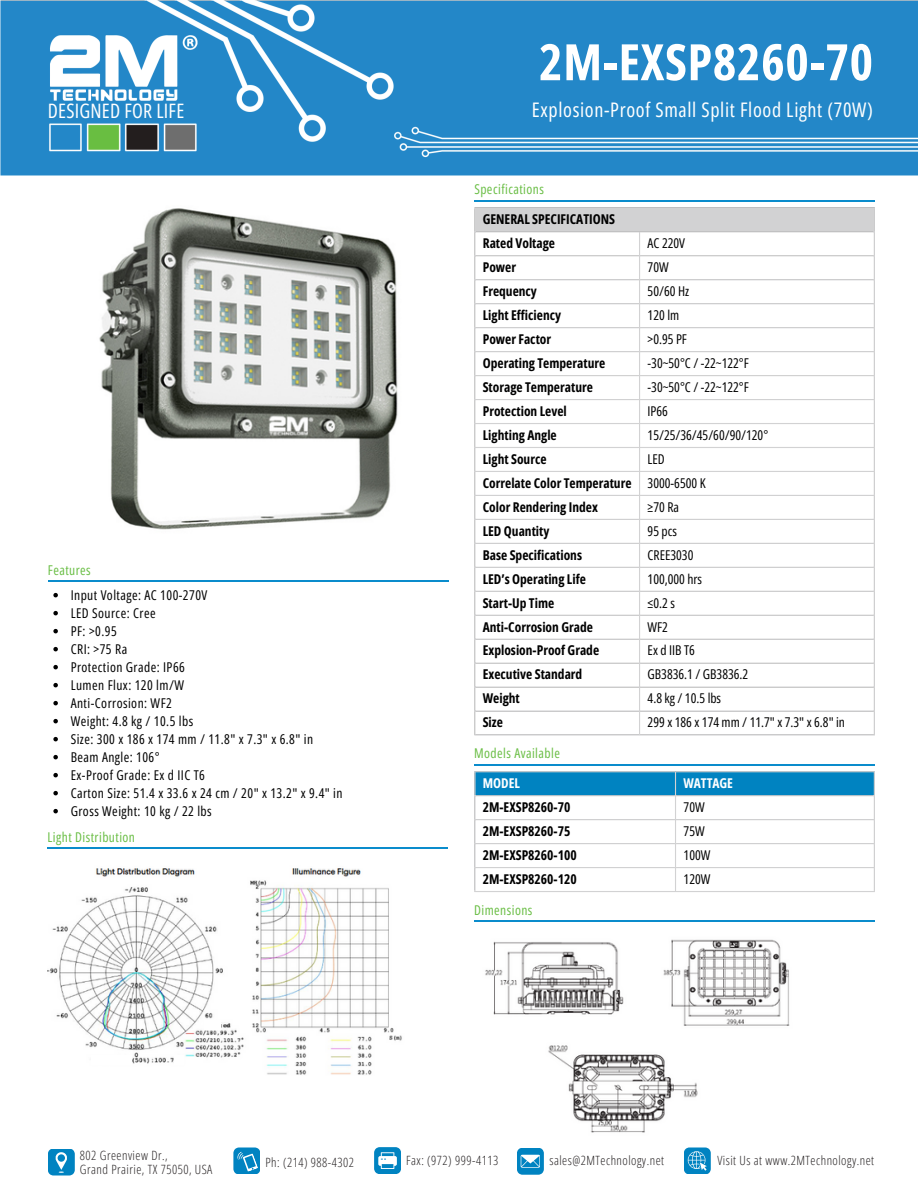
<style>
.page{position:relative;width:918px;height:1188px;background:#fff}
.page>*{position:absolute;margin:0;border:0;box-sizing:border-box;transform-origin:0 0}
.t1{font:700 50.25px "Open Sans Condensed";letter-spacing:.01em;color:#fff}
.t2{font:20.1px "Open Sans Condensed";letter-spacing:.035em;color:#fff}
.t3{font:19.95px "Open Sans Condensed";letter-spacing:.01em;color:#fff}
.t4{font:13.5px "Open Sans Condensed";letter-spacing:.035em;color:#000}
.t5{font:700 13.5px "Open Sans Condensed";color:#000}
.t6{font:13.5px "Open Sans Condensed";color:#000}
.t7{font:13.5px "Open Sans Condensed";letter-spacing:.035em;color:#6abe45}
.t8{font:700 13.5px "Open Sans Condensed";color:#fff}
.t9{font:300 12.75px "Open Sans Condensed";letter-spacing:.04em;color:#231f20}
</style>
<div class="page">
<img style="left:0;top:0;width:918px;height:176px">
<hr style="left:48px;top:580px;width:400px;height:2px;background:#0a8ccc">
<div style="left:475px;top:208px;width:400px;height:24px;background:#d2d2d3"></div>
<hr style="left:474px;top:208px;width:2px;height:526px;background:#d2d2d3">
<hr style="left:639px;top:232px;width:1px;height:502px;background:#d2d2d3">
<hr style="left:874px;top:208px;width:1px;height:526px;background:#d2d2d3">
<hr style="left:474px;top:207px;width:401px;height:1px;background:#d2d2d3">
<hr style="left:474px;top:255px;width:401px;height:1px;background:#d2d2d3">
<hr style="left:474px;top:279px;width:401px;height:1px;background:#d2d2d3">
<hr style="left:474px;top:303px;width:401px;height:1px;background:#d2d2d3">
<hr style="left:474px;top:327px;width:401px;height:1px;background:#d2d2d3">
<hr style="left:474px;top:351px;width:401px;height:1px;background:#d2d2d3">
<hr style="left:474px;top:375px;width:401px;height:1px;background:#d2d2d3">
<hr style="left:474px;top:399px;width:401px;height:1px;background:#d2d2d3">
<hr style="left:474px;top:423px;width:401px;height:1px;background:#d2d2d3">
<hr style="left:474px;top:447px;width:401px;height:1px;background:#d2d2d3">
<hr style="left:474px;top:471px;width:401px;height:1px;background:#d2d2d3">
<hr style="left:474px;top:495px;width:401px;height:1px;background:#d2d2d3">
<hr style="left:474px;top:519px;width:401px;height:1px;background:#d2d2d3">
<hr style="left:474px;top:543px;width:401px;height:1px;background:#d2d2d3">
<hr style="left:474px;top:567px;width:401px;height:1px;background:#d2d2d3">
<hr style="left:474px;top:591px;width:401px;height:1px;background:#d2d2d3">
<hr style="left:474px;top:615px;width:401px;height:1px;background:#d2d2d3">
<hr style="left:474px;top:639px;width:401px;height:1px;background:#d2d2d3">
<hr style="left:474px;top:663px;width:401px;height:1px;background:#d2d2d3">
<hr style="left:474px;top:687px;width:401px;height:1px;background:#d2d2d3">
<hr style="left:474px;top:710px;width:401px;height:2px;background:#d2d2d3">
<hr style="left:474px;top:734px;width:401px;height:2px;background:#d2d2d3">
<hr style="left:48px;top:847px;width:400px;height:2px;background:#0a8ccc">
<hr style="left:474px;top:200px;width:401px;height:2px;background:#0a8ccc">
<hr style="left:474px;top:764px;width:401px;height:2px;background:#0a8ccc">
<hr style="left:474px;top:921px;width:401px;height:1px;background:#0a8ccc">
<img style="left:99px;top:208px;width:299px;height:322px">
<img style="left:485px;top:939px;width:305px;height:194px">
<svg style="left:53px;top:593px;width:5px;height:4px"></svg>
<svg style="left:53px;top:611px;width:5px;height:4px"></svg>
<svg style="left:53px;top:629px;width:5px;height:4px"></svg>
<svg style="left:53px;top:647px;width:5px;height:4px"></svg>
<svg style="left:53px;top:665px;width:5px;height:4px"></svg>
<svg style="left:53px;top:683px;width:5px;height:4px"></svg>
<svg style="left:53px;top:701px;width:5px;height:4px"></svg>
<svg style="left:53px;top:719px;width:5px;height:4px"></svg>
<svg style="left:53px;top:737px;width:5px;height:4px"></svg>
<svg style="left:53px;top:755px;width:5px;height:4px"></svg>
<svg style="left:53px;top:773px;width:5px;height:4px"></svg>
<svg style="left:53px;top:791px;width:5px;height:4px"></svg>
<svg style="left:53px;top:809px;width:5px;height:4px"></svg>
<img style="left:48px;top:868px;width:354px;height:207px">
<div style="left:92px;top:1055px;width:40px;height:9px;background:#fff"></div>
<div style="left:174px;top:1055px;width:10px;height:9px;background:#fff"></div>
<div style="left:204px;top:1020px;width:17px;height:9px;background:#fff"></div>
<svg style="left:48px;top:1149px;width:27px;height:27px"></svg>
<svg style="left:233px;top:1148px;width:27px;height:26px"></svg>
<svg style="left:374px;top:1147px;width:27px;height:27px"></svg>
<svg style="left:517px;top:1148px;width:27px;height:27px"></svg>
<svg style="left:684px;top:1148px;width:27px;height:26px"></svg>
<div style="left:476px;top:772px;width:398px;height:23px;background:#0083c1"></div>
<hr style="left:474px;top:772px;width:2px;height:119px;background:#d2d2d3">
<hr style="left:675px;top:772px;width:1px;height:119px;background:#d2d2d3">
<hr style="left:874px;top:772px;width:1px;height:119px;background:#d2d2d3">
<hr style="left:474px;top:771px;width:401px;height:1px;background:#d2d2d3">
<hr style="left:474px;top:795px;width:401px;height:1px;background:#d2d2d3">
<hr style="left:474px;top:819px;width:401px;height:1px;background:#d2d2d3">
<hr style="left:474px;top:843px;width:401px;height:1px;background:#d2d2d3">
<hr style="left:474px;top:867px;width:401px;height:1px;background:#d2d2d3">
<hr style="left:474px;top:891px;width:401px;height:1px;background:#d2d2d3">
<p class="t3" style="left:48px;top:97px;width:138px">DESIGNED FOR LIFE</p>
<h1 class="t7" style="left:48px;top:560px;width:44px">Features</h1>
<p class="t4" style="left:71px;top:585px;width:138px">Input Voltage: AC 100-270V</p>
<p class="t4" style="left:71px;top:603px;width:86px">LED Source: Cree</p>
<p class="t4" style="left:71px;top:621px;width:48px">PF: &gt;0.95</p>
<p class="t4" style="left:71px;top:639px;width:58px">CRI: &gt;75 Ra</p>
<p class="t4" style="left:71px;top:657px;width:116px">Protection Grade: IP66</p>
<p class="t4" style="left:71px;top:675px;width:115px">Lumen Flux: 120 lm/W</p>
<p class="t4" style="left:71px;top:693px;width:103px">Anti-Corrosion: WF2</p>
<p class="t4" style="left:71px;top:711px;width:124px">Weight: 4.8 kg / 10.5 lbs</p>
<p class="t4" style="left:71px;top:729px;width:244px">Size: 300 x 186 x 174 mm / 11.8" x 7.3" x 6.8" in</p>
<p class="t4" style="left:71px;top:747px;width:91px">Beam Angle: 106°</p>
<p class="t4" style="left:71px;top:765px;width:136px">Ex-Proof Grade: Ex d IIC T6</p>
<p class="t4" style="left:71px;top:783px;width:273px">Carton Size: 51.4 x 33.6 x 24 cm / 20" x 13.2" x 9.4" in</p>
<p class="t4" style="left:71px;top:801px;width:142px">Gross Weight: 10 kg / 22 lbs</p>
<p class="t7" style="left:48px;top:827px;width:89px">Light Distribution</p>
<p class="t1" style="left:539px;top:27px;width:336px">2M-EXSP8260-70</p>
<p class="t2" style="left:532px;top:96px;width:343px">Explosion-Proof Small Split Flood Light (70W)</p>
<p class="t7" style="left:474px;top:180px;width:71px">Specifications</p>
<h2 class="t5" style="left:483px;top:210px;width:134px">GENERAL SPECIFICATIONS</h2>
<p class="t5" style="left:483px;top:234px;width:74px">Rated Voltage</p>
<p class="t4" style="left:648px;top:234px;width:39px">AC 220V</p>
<p class="t5" style="left:483px;top:258px;width:35px">Power</p>
<p class="t4" style="left:648px;top:258px;width:23px">70W</p>
<p class="t5" style="left:483px;top:282px;width:56px">Frequency</p>
<p class="t4" style="left:648px;top:282px;width:43px">50/60 Hz</p>
<p class="t5" style="left:483px;top:306px;width:80px">Light Efficiency</p>
<p class="t4" style="left:648px;top:306px;width:33px">120 lm</p>
<p class="t5" style="left:483px;top:330px;width:70px">Power Factor</p>
<p class="t4" style="left:648px;top:330px;width:41px">&gt;0.95 PF</p>
<p class="t5" style="left:483px;top:354px;width:124px">Operating Temperature</p>
<p class="t4" style="left:648px;top:354px;width:103px">-30~50°C / -22~122°F</p>
<p class="t5" style="left:483px;top:378px;width:112px">Storage Temperature</p>
<p class="t4" style="left:648px;top:378px;width:103px">-30~50°C / -22~122°F</p>
<p class="t5" style="left:483px;top:401px;width:86px">Protection Level</p>
<p class="t4" style="left:648px;top:401px;width:22px">IP66</p>
<p class="t5" style="left:483px;top:425px;width:76px">Lighting Angle</p>
<p class="t6" style="left:648px;top:425px;width:122px">15/25/36/45/60/90/120°</p>
<p class="t5" style="left:483px;top:449px;width:65px">Light Source</p>
<p class="t4" style="left:648px;top:449px;width:19px">LED</p>
<p class="t5" style="left:483px;top:473px;width:150px">Correlate Color Temperature</p>
<p class="t6" style="left:648px;top:473px;width:59px">3000-6500 K</p>
<p class="t5" style="left:483px;top:497px;width:117px">Color Rendering Index</p>
<p class="t4" style="left:648px;top:497px;width:33px">≥70 Ra</p>
<p class="t5" style="left:483px;top:521px;width:68px">LED Quantity</p>
<p class="t4" style="left:648px;top:521px;width:31px">95 pcs</p>
<p class="t5" style="left:483px;top:545px;width:101px">Base Specifications</p>
<p class="t6" style="left:648px;top:545px;width:47px">CREE3030</p>
<p class="t5" style="left:483px;top:569px;width:105px">LED’s Operating Life</p>
<p class="t6" style="left:648px;top:569px;width:56px">100,000 hrs</p>
<p class="t5" style="left:483px;top:593px;width:73px">Start-Up Time</p>
<p class="t4" style="left:648px;top:593px;width:29px">≤0.2 s</p>
<p class="t5" style="left:483px;top:617px;width:112px">Anti-Corrosion Grade</p>
<p class="t4" style="left:648px;top:617px;width:22px">WF2</p>
<p class="t5" style="left:483px;top:641px;width:118px">Explosion-Proof Grade</p>
<p class="t4" style="left:648px;top:641px;width:49px">Ex d IIB T6</p>
<p class="t5" style="left:483px;top:665px;width:101px">Executive Standard</p>
<p class="t6" style="left:648px;top:665px;width:102px">GB3836.1 / GB3836.2</p>
<p class="t5" style="left:483px;top:689px;width:39px">Weight</p>
<p class="t4" style="left:648px;top:689px;width:75px">4.8 kg / 10.5 lbs</p>
<p class="t5" style="left:483px;top:713px;width:22px">Size</p>
<p class="t6" style="left:648px;top:713px;width:199px">299 x 186 x 174 mm / 11.7" x 7.3" x 6.8" in</p>
<p class="t7" style="left:474px;top:744px;width:87px">Models Available</p>
<p class="t8" style="left:483px;top:774px;width:39px">MODEL</p>
<p class="t8" style="left:683px;top:774px;width:51px">WATTAGE</p>
<p class="t5" style="left:483px;top:798px;width:89px">2M-EXSP8260-70</p>
<p class="t4" style="left:684px;top:798px;width:23px">70W</p>
<p class="t5" style="left:483px;top:822px;width:89px">2M-EXSP8260-75</p>
<p class="t4" style="left:684px;top:822px;width:23px">75W</p>
<p class="t5" style="left:483px;top:846px;width:95px">2M-EXSP8260-100</p>
<p class="t4" style="left:684px;top:846px;width:28px">100W</p>
<p class="t5" style="left:483px;top:869px;width:95px">2M-EXSP8260-120</p>
<p class="t4" style="left:684px;top:869px;width:28px">120W</p>
<p class="t7" style="left:474px;top:901px;width:60px">Dimensions</p>
<p class="t9" style="left:80px;top:1146px;width:89px">802 Greenview Dr.,</p>
<p class="t9" style="left:80px;top:1160px;width:134px">Grand Prairie, TX 75050, USA</p>
<p class="t9" style="left:266px;top:1153px;width:90px">Ph: (214) 988-4302</p>
<p class="t9" style="left:406px;top:1152px;width:94px">Fax: (972) 999-4113</p>
<p class="t9" style="left:549px;top:1152px;width:116px">sales@2MTechnology.net</p>
<p class="t9" style="left:717px;top:1152px;width:158px">Visit Us at www.2MTechnology.net</p>
</div>
